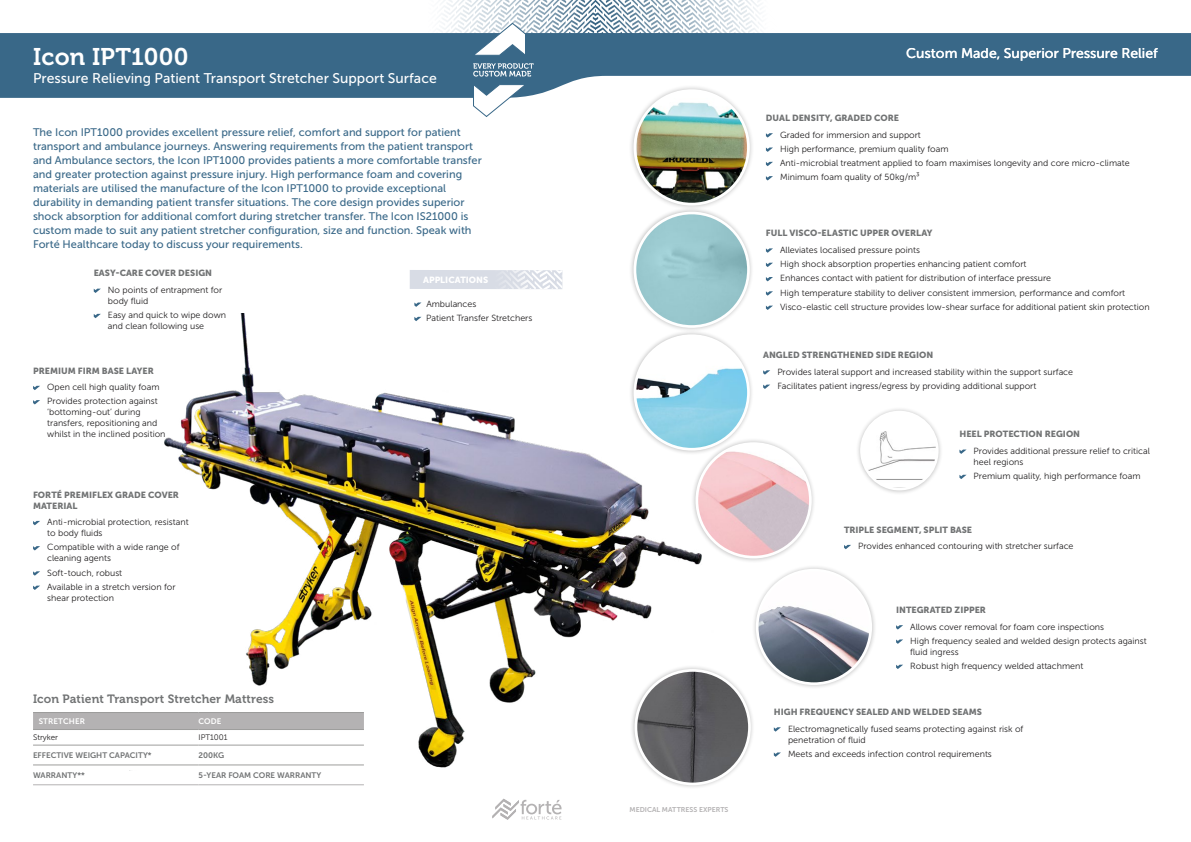
<style>
.page{position:relative;width:1191px;height:842px;background:#fff}
.page>*{position:absolute;margin:0;border:0;box-sizing:border-box;transform-origin:0 0}
.t1{font:24px "Museo 700";letter-spacing:.01em;color:#fff}
.t2{font:14px "Museo Sans 500";color:#fff}
.t3{font:12px "Museo 700";letter-spacing:.01em;color:#717374}
.t4{font:11px/14px "Museo Sans 500";color:#396888}
.t5{font:8.9px/14.3px "Museo Sans 300";color:#211f20}
.t6{font:8.9px/10.9px "Museo Sans 900";color:#717374}
.t7{font:8.9px "Museo Sans 900";color:#fff}
.t8{font:8px "Museo Sans 700";color:#717374}
.t9{font:8px "Museo Sans 300";color:#211f20}
.t10{font:8px "Museo Sans 700";letter-spacing:.01em;color:#fff}
.t11{font:7px "Museo Sans 700";color:#b4b2b3}
</style>
<div class="page">
<img style="left:130px;top:313px;width:644px;height:455px">
<div style="left:33px;top:713px;width:331px;height:16px;background:#b4b2b3"></div>
<hr style="left:33px;top:712px;width:165px;height:1px;background:#9d9d9c">
<hr style="left:198px;top:712px;width:166px;height:1px;background:#9d9d9c">
<hr style="left:33px;top:729px;width:165px;height:1px;background:#9d9d9c">
<hr style="left:198px;top:729px;width:166px;height:1px;background:#9d9d9c">
<hr style="left:33px;top:765px;width:165px;height:1px;background:#9d9d9c">
<hr style="left:198px;top:765px;width:166px;height:1px;background:#9d9d9c">
<hr style="left:33px;top:745px;width:165px;height:1px;background:#9d9d9c">
<hr style="left:198px;top:745px;width:166px;height:1px;background:#9d9d9c">
<hr style="left:33px;top:784px;width:165px;height:1px;background:#b4b2b3">
<hr style="left:198px;top:784px;width:166px;height:1px;background:#b4b2b3">
<div style="left:630px;top:664px;width:125px;height:126px;background:#000;opacity:.25"></div>
<img style="left:636px;top:670px;width:113px;height:114px;border-radius:57px">
<div style="left:634px;top:669px;width:117px;height:116px;border:3px solid #fff;border-radius:50%"></div>
<div style="left:691px;top:438px;width:125px;height:125px;background:#000;opacity:.25"></div>
<img style="left:697px;top:444px;width:113px;height:113px;border-radius:57px">
<div style="left:695px;top:442px;width:116px;height:116px;border:3px solid #fff;border-radius:50%"></div>
<div style="left:629px;top:330px;width:125px;height:125px;background:#000;opacity:.25"></div>
<img style="left:635px;top:336px;width:113px;height:113px;border-radius:57px">
<div style="left:633px;top:334px;width:117px;height:117px;border:3px solid #fff;border-radius:50%"></div>
<div style="left:629px;top:207px;width:125px;height:125px;background:#000;opacity:.25"></div>
<img style="left:635px;top:213px;width:113px;height:113px;border-radius:57px">
<div style="left:633px;top:212px;width:117px;height:116px;border:3px solid #fff;border-radius:50%"></div>
<div style="left:628px;top:84px;width:126px;height:126px;background:#000;opacity:.25"></div>
<img style="left:635px;top:91px;width:113px;height:113px;border-radius:56px">
<div style="left:633px;top:89px;width:117px;height:117px;border:3px solid #fff;border-radius:50%"></div>
<div style="left:751px;top:564px;width:125px;height:126px;background:#000;opacity:.25"></div>
<img style="left:757px;top:570px;width:113px;height:114px;border-radius:57px">
<div style="left:756px;top:569px;width:116px;height:116px;border:3px solid #fff;border-radius:50%"></div>
<div style="left:855px;top:406px;width:88px;height:89px;background:#000;opacity:.25"></div>
<img style="left:861px;top:412px;width:76px;height:75px">
<div style="left:860px;top:411px;width:78px;height:79px;border:3px solid #fff;border-radius:50%"></div>
<svg style="left:492px;top:799px;width:69px;height:21px"></svg>
<svg style="left:33px;top:386px;width:7px;height:4px"></svg>
<svg style="left:33px;top:400px;width:7px;height:4px"></svg>
<svg style="left:414px;top:302px;width:7px;height:5px"></svg>
<svg style="left:414px;top:317px;width:7px;height:4px"></svg>
<div style="left:410px;top:270px;width:152px;height:19px;background:#d8dce5"></div>
<svg style="left:505px;top:270px;width:57px;height:19px"></svg>
<svg style="left:94px;top:289px;width:7px;height:4px"></svg>
<svg style="left:94px;top:314px;width:7px;height:4px"></svg>
<svg style="left:33px;top:521px;width:7px;height:4px"></svg>
<svg style="left:33px;top:546px;width:7px;height:4px"></svg>
<svg style="left:33px;top:571px;width:7px;height:5px"></svg>
<svg style="left:33px;top:586px;width:7px;height:4px"></svg>
<svg style="left:766px;top:248px;width:7px;height:5px"></svg>
<svg style="left:766px;top:263px;width:7px;height:4px"></svg>
<svg style="left:766px;top:277px;width:7px;height:4px"></svg>
<svg style="left:766px;top:291px;width:7px;height:5px"></svg>
<svg style="left:766px;top:306px;width:7px;height:4px"></svg>
<svg style="left:844px;top:545px;width:7px;height:4px"></svg>
<svg style="left:766px;top:133px;width:7px;height:5px"></svg>
<svg style="left:766px;top:148px;width:7px;height:4px"></svg>
<svg style="left:766px;top:162px;width:7px;height:4px"></svg>
<svg style="left:766px;top:176px;width:7px;height:4px"></svg>
<svg style="left:763px;top:370px;width:7px;height:5px"></svg>
<svg style="left:763px;top:385px;width:7px;height:4px"></svg>
<svg style="left:959px;top:450px;width:7px;height:4px"></svg>
<svg style="left:959px;top:475px;width:7px;height:4px"></svg>
<svg style="left:774px;top:727px;width:7px;height:5px"></svg>
<svg style="left:774px;top:752px;width:7px;height:5px"></svg>
<svg style="left:896px;top:625px;width:7px;height:4px"></svg>
<svg style="left:896px;top:639px;width:7px;height:5px"></svg>
<svg style="left:896px;top:665px;width:7px;height:4px"></svg>
<svg style="left:0;top:33px;width:1191px;height:65px;fill:#396888"></svg>
<svg style="left:473px;top:63px;width:61px;height:14px"></svg>
<svg style="left:473px;top:83px;width:53px;height:34px"></svg>
<svg style="left:411px;top:0;width:369px;height:57px"></svg>
<h1 class="t1" style="left:33px;top:43px;width:157px">Icon IPT1000</h1>
<h2 class="t2" style="left:33px;top:71px;width:405px">Pressure Relieving Patient Transport Stretcher Support Surface</h2>
<p class="t4" style="left:33px;top:125px;width:450px">The Icon IPT1000 provides excellent pressure relief, comfort and support for patient transport and ambulance journeys. Answering requirements from the patient transport and Ambulance sectors, the Icon IPT1000 provides patients a more comfortable transfer and greater protection against pressure injury. High performance foam and covering materials are utilised the manufacture of the Icon IPT1000 to provide exceptional durability in demanding patient transfer situations. The core design provides superior shock absorption for additional comfort during stretcher transfer. The Icon IS21000 is custom made to suit any patient stretcher configuration, size and function. Speak with Forté Healthcare today to discuss your requirements.</p>
<p class="t6" style="left:94px;top:268px;width:120px">EASY-CARE COVER DESIGN</p>
<p class="t5" style="left:108px;top:285px;width:116px;line-height:10.9px">No points of entrapment for body fluid</p>
<p class="t5" style="left:108px;top:310px;width:120px;line-height:10.9px">Easy and quick to wipe down and clean following use</p>
<p class="t7" style="left:423px;top:275px;width:67px">APPLICATIONS</p>
<p class="t5" style="left:426px;top:297px;width:108px">Ambulances<br>Patient Transfer Stretchers</p>
<p class="t6" style="left:33px;top:365px;width:122px">PREMIUM FIRM BASE LAYER</p>
<p class="t5" style="left:47px;top:380px;width:114px">Open cell high quality foam<br>Provides protection against</p>
<p class="t5" style="left:47px;top:407px;width:120px;line-height:10.9px">‘bottoming-out’ during transfers, repositioning and whilst in the inclined position</p>
<p class="t6" style="left:33px;top:489px;width:147px">FORTÉ PREMIFLEX GRADE COVER<br>MATERIAL</p>
<p class="t5" style="left:47px;top:517px;width:143px;line-height:10.9px">Anti-microbial protection, resistant to body fluids</p>
<p class="t5" style="left:47px;top:542px;width:134px;line-height:10.9px">Compatible with a wide range of cleaning agents</p>
<p class="t5" style="left:47px;top:565px;width:130px">Soft-touch, robust<br>Available in a stretch version for</p>
<p class="t5" style="left:47px;top:591px;width:68px">shear protection</p>
<h3 class="t3" style="left:33px;top:692px;width:243px">Icon Patient Transport Stretcher Mattress</h3>
<p class="t10" style="left:39px;top:717px;width:48px">STRETCHER</p>
<p class="t10" style="left:198px;top:717px;width:24px">CODE</p>
<p class="t9" style="left:33px;top:733px;width:27px">Stryker</p>
<p class="t9" style="left:198px;top:733px;width:31px">IPT1001</p>
<p class="t8" style="left:33px;top:751px;width:120px">EFFECTIVE WEIGHT CAPACITY*</p>
<p class="t8" style="left:198px;top:751px;width:27px">200KG</p>
<p class="t8" style="left:33px;top:770px;width:53px">WARRANTY**</p>
<p class="t8" style="left:198px;top:770px;width:124px">5-YEAR FOAM CORE WARRANTY</p>
<p class="t11" style="left:629px;top:806px;width:100px">MEDICAL MATTRESS EXPERTS</p>
<h2 class="t2" style="left:906px;top:45px;width:253px">Custom Made, Superior Pressure Relief</h2>
<p class="t6" style="left:766px;top:112px;width:135px">DUAL DENSITY, GRADED CORE</p>
<p class="t5" style="left:780px;top:127px;width:351px">Graded for immersion and support<br>High performance, premium quality foam<br>Anti-microbial treatment applied to foam maximises longevity and core micro-climate Minimum foam quality of 50kg/m³</p>
<p class="t6" style="left:766px;top:228px;width:168px">FULL VISCO-ELASTIC UPPER OVERLAY</p>
<p class="t5" style="left:780px;top:243px;width:371px">Alleviates localised pressure points<br>High shock absorption properties enhancing patient comfort<br>Enhances contact with patient for distribution of interface pressure<br>High temperature stability to deliver consistent immersion, performance and comfort Visco-elastic cell structure provides low-shear surface for additional patient skin protection</p>
<p class="t6" style="left:763px;top:349px;width:172px">ANGLED STRENGTHENED SIDE REGION</p>
<p class="t5" style="left:777px;top:364px;width:297px">Provides lateral support and increased stability within the support surface<br>Facilitates patient ingress/egress by providing additional support</p>
<p class="t6" style="left:959px;top:429px;width:122px">HEEL PROTECTION REGION</p>
<p class="t5" style="left:973px;top:445px;width:178px;line-height:10.9px">Provides additional pressure relief to critical heel regions</p>
<p class="t5" style="left:973px;top:469px;width:168px">Premium quality, high performance foam</p>
<p class="t6" style="left:844px;top:524px;width:130px">TRIPLE SEGMENT, SPLIT BASE</p>
<p class="t5" style="left:858px;top:539px;width:217px">Provides enhanced contouring with stretcher surface</p>
<p class="t6" style="left:896px;top:604px;width:91px">INTEGRATED ZIPPER</p>
<p class="t5" style="left:910px;top:619px;width:238px">Allows cover removal for foam core inspections<br>High frequency sealed and welded design protects against</p>
<p class="t5" style="left:910px;top:645px;width:175px">fluid ingress<br>Robust high frequency welded attachment</p>
<p class="t6" style="left:774px;top:706px;width:210px">HIGH FREQUENCY SEALED AND WELDED SEAMS</p>
<p class="t5" style="left:788px;top:723px;width:237px;line-height:10.9px">Electromagnetically fused seams protecting against risk of penetration of fluid</p>
<p class="t5" style="left:788px;top:747px;width:205px">Meets and exceeds infection control requirements</p>
</div>
